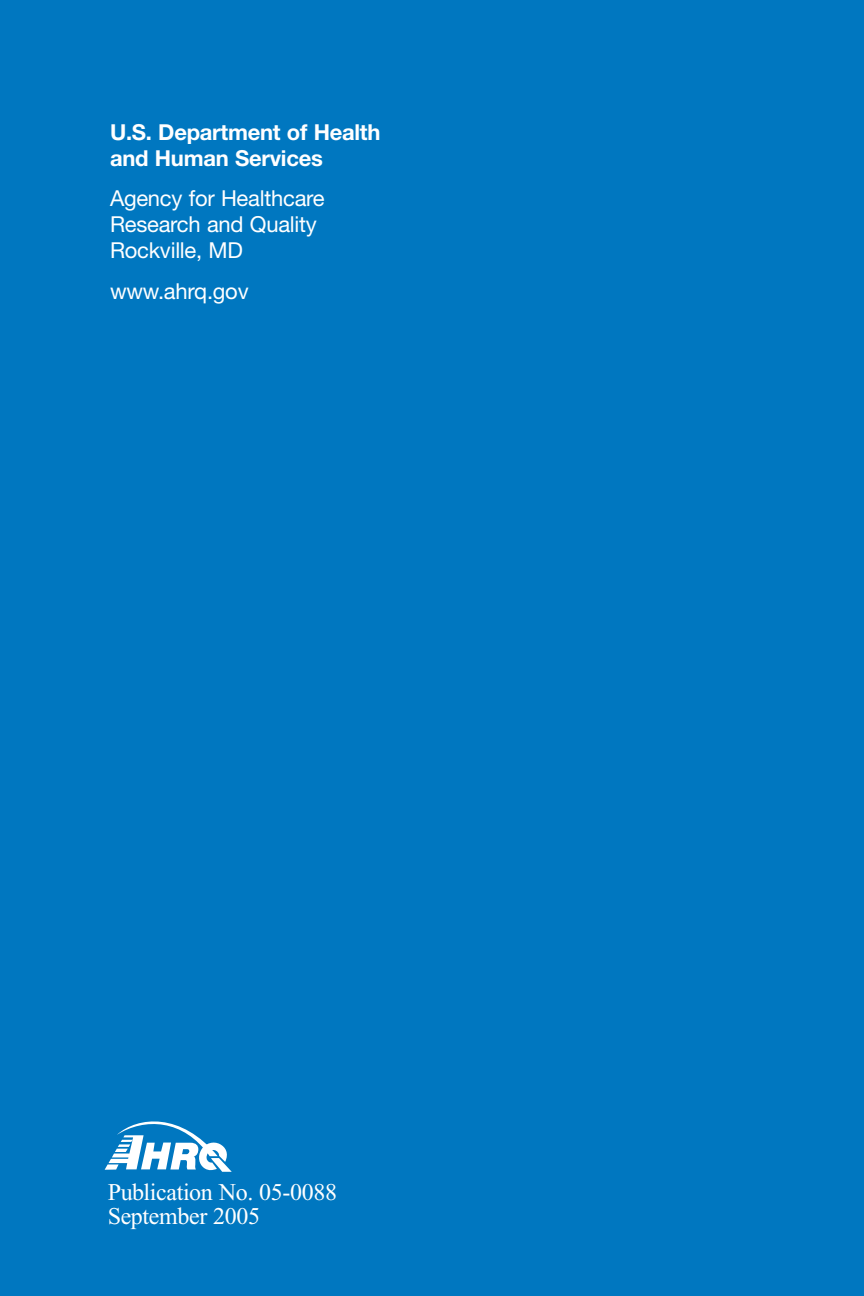
<style>
.page{position:relative;width:864px;height:1296px;background:#0077c0}
.page>*{position:absolute;margin:0;border:0;box-sizing:border-box;transform-origin:0 0}
.t1{font:24px/24px "Times New Roman";letter-spacing:-.015em;color:#fff}
.t2{font:22px/26px "Helvetica Neue";letter-spacing:-.01em;color:#fff}
.t3{font:700 22px/26px "Helvetica Neue";letter-spacing:-.01em;color:#fff}
</style>
<div class="page">
<svg style="left:105px;top:1121px;width:127px;height:51px"></svg>
<p class="t3" style="left:110px;top:121px;width:272px">U.S. Department of Health and Human Services</p>
<p class="t2" style="left:110px;top:188px;width:216px">Agency for Healthcare<br>Research and Quality<br>Rockville, MD</p>
<p class="t2" style="left:110px;top:280px;width:140px">www.ahrq.gov</p>
<p class="t1" style="left:108px;top:1183px;width:231px">Publication No. 05-0088<br>September 2005</p>
</div>
